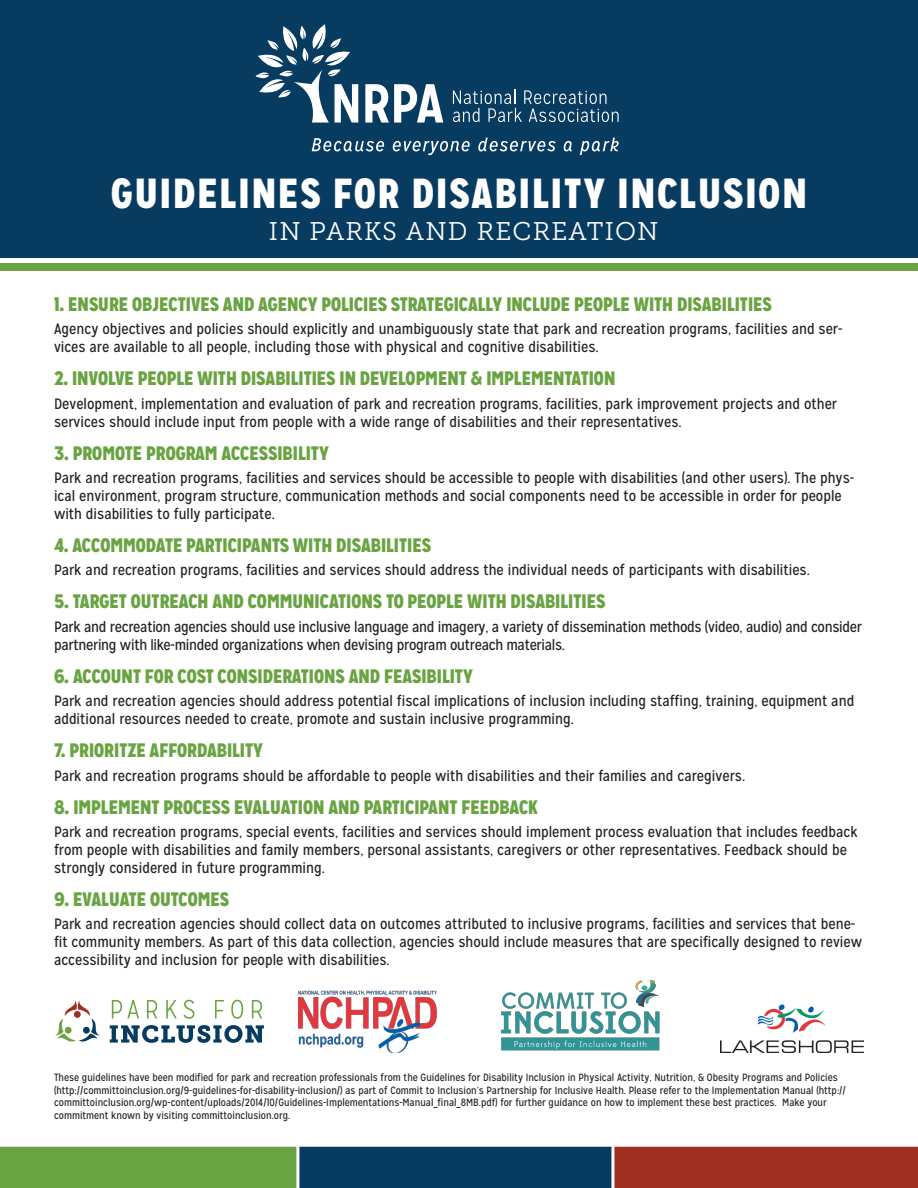
<style>
.page{position:relative;width:918px;height:1188px;background:#fff}
.page>*{position:absolute;margin:0;border:0;box-sizing:border-box;transform-origin:0 0}
.t1{font:900 42px "Mission Gothic";letter-spacing:.05em;color:#fff}
.t2{font:25.5px "Museo Slab 300";letter-spacing:.05em;color:#fff}
.Paragraph_Style_1{font:900 19.5px "Mission Gothic";color:#6aa442}
.Paragraph_Style_2{font:15px/18px "Mission Gothic";color:#231f20}
.Paragraph_Style_2-2{font:15px/18px "Mission Gothic";letter-spacing:-.02em;color:#231f20}
.t3{font:10.5px/12.6px "Mission Gothic";color:#231f20}
</style>
<div class="page">
<div style="left:0;top:0;width:918px;height:258px;background:#083b60"></div>
<svg style="left:312px;top:138px;width:72px;height:13px"></svg>
<svg style="left:393px;top:141px;width:77px;height:14px"></svg>
<svg style="left:478px;top:138px;width:78px;height:13px"></svg>
<svg style="left:564px;top:141px;width:8px;height:10px"></svg>
<svg style="left:580px;top:138px;width:39px;height:17px"></svg>
<svg style="left:453px;top:90px;width:166px;height:32px"></svg>
<svg style="left:256px;top:24px;width:102px;height:99px"></svg>
<svg style="left:365px;top:84px;width:78px;height:39px"></svg>
<div style="left:0;top:264px;width:918px;height:7px;background:#6aa442"></div>
<svg style="left:0;top:1146px;width:918px;height:42px;background:#605f48"></svg>
<img style="left:501px;top:980px;width:159px;height:71px">
<img style="left:720px;top:1004px;width:143px;height:49px">
<img style="left:299px;top:990px;width:138px;height:63px">
<svg style="left:112px;top:1000px;width:27px;height:19px"></svg>
<svg style="left:147px;top:1000px;width:10px;height:19px"></svg>
<svg style="left:166px;top:1000px;width:11px;height:19px"></svg>
<svg style="left:183px;top:1000px;width:11px;height:19px"></svg>
<svg style="left:215px;top:1000px;width:9px;height:19px"></svg>
<svg style="left:231px;top:1000px;width:12px;height:19px"></svg>
<svg style="left:252px;top:1000px;width:10px;height:19px"></svg>
<svg style="left:110px;top:1025px;width:154px;height:18px"></svg>
<svg style="left:55px;top:1000px;width:45px;height:42px"></svg>
<p class="t1" style="left:111px;top:166px;width:697px">GUIDELINES FOR DISABILITY INCLUSION</p>
<p class="t2" style="left:269px;top:217px;width:391px">IN PARKS AND RECREATION</p>
<p class="Paragraph_Style_1" style="left:54px;top:291px;width:719px">1. ENSURE OBJECTIVES AND AGENCY POLICIES STRATEGICALLY INCLUDE PEOPLE WITH DISABILITIES</p>
<p class="Paragraph_Style_2" style="left:54px;top:320px;width:790px">Agency objectives and policies should explicitly and unambiguously state that park and recreation programs, facilities and ser&shy;vices are available to all people, including those with physical and cognitive disabilities.</p>
<p class="Paragraph_Style_1" style="left:54px;top:366px;width:563px">2. INVOLVE PEOPLE WITH DISABILITIES IN DEVELOPMENT &amp; IMPLEMENTATION</p>
<p class="Paragraph_Style_2" style="left:54px;top:395px;width:785px">Development, implementation and evaluation of park and recreation programs, facilities, park improvement projects and other services should include input from people with a wide range of disabilities and their representatives.</p>
<p class="Paragraph_Style_1" style="left:54px;top:440px;width:276px">3. PROMOTE PROGRAM ACCESSIBILITY</p>
<p class="Paragraph_Style_2" style="left:54px;top:469px;width:802px">Park and recreation programs, facilities and services should be accessible to people with disabilities (and other users). The phys&shy;ical environment, program structure, communication methods and social components need to be accessible in order for people with disabilities to fully participate.</p>
<p class="Paragraph_Style_1" style="left:54px;top:533px;width:379px">4. ACCOMMODATE PARTICIPANTS WITH DISABILITIES</p>
<p class="Paragraph_Style_2" style="left:54px;top:561px;width:757px">Park and recreation programs, facilities and services should address the individual needs of participants with disabilities.</p>
<p class="Paragraph_Style_1" style="left:54px;top:589px;width:553px">5. TARGET OUTREACH AND COMMUNICATIONS TO PEOPLE WITH DISABILITIES</p>
<p class="Paragraph_Style_2-2" style="left:54px;top:618px;width:810px">Park and recreation agencies should use inclusive language and imagery, a variety of dissemination methods (video, audio) and consider partnering with like-minded organizations when devising program outreach materials.</p>
<p class="Paragraph_Style_1" style="left:54px;top:663px;width:420px">6. ACCOUNT FOR COST CONSIDERATIONS AND FEASIBILITY</p>
<p class="Paragraph_Style_2" style="left:54px;top:692px;width:802px">Park and recreation agencies should address potential fiscal implications of inclusion including staffing, training, equipment and additional resources needed to create, promote and sustain inclusive programming.</p>
<p class="Paragraph_Style_1" style="left:54px;top:738px;width:211px">7. PRIORITZE AFFORDABILITY</p>
<p class="Paragraph_Style_2" style="left:54px;top:767px;width:693px">Park and recreation programs should be affordable to people with disabilities and their families and caregivers.</p>
<p class="Paragraph_Style_1" style="left:54px;top:794px;width:486px">8. IMPLEMENT PROCESS EVALUATION AND PARTICIPANT FEEDBACK</p>
<p class="Paragraph_Style_2" style="left:54px;top:823px;width:805px">Park and recreation programs, special events, facilities and services should implement process evaluation that includes feedback from people with disabilities and family members, personal assistants, caregivers or other representatives. Feedback should be strongly considered in future programming.</p>
<p class="Paragraph_Style_1" style="left:54px;top:887px;width:177px">9. EVALUATE OUTCOMES</p>
<p class="Paragraph_Style_2" style="left:54px;top:915px;width:810px">Park and recreation agencies should collect data on outcomes attributed to inclusive programs, facilities and services that bene&shy;fit community members. As part of this data collection, agencies should include measures that are specifically designed to review accessibility and inclusion for people with disabilities.</p>
<p class="t3" style="left:54px;top:1071px;width:793px">These guidelines have been modified for park and recreation professionals from the Guidelines for Disability Inclusion in Physical Activity, Nutrition, &amp; Obesity Programs and Policies (http://committoinclusion.org/9-guidelines-for-disability-inclusion/) as part of Commit to Inclusion’s Partnership for Inclusive Health. Please refer to the Implementation Manual (http:// committoinclusion.org/wp-content/uploads/2014/10/Guidelines-Implementations-Manual_final_8MB.pdf) for further guidance on how to implement these best practices. Make your commitment known by visiting committoinclusion.org.</p>
</div>
